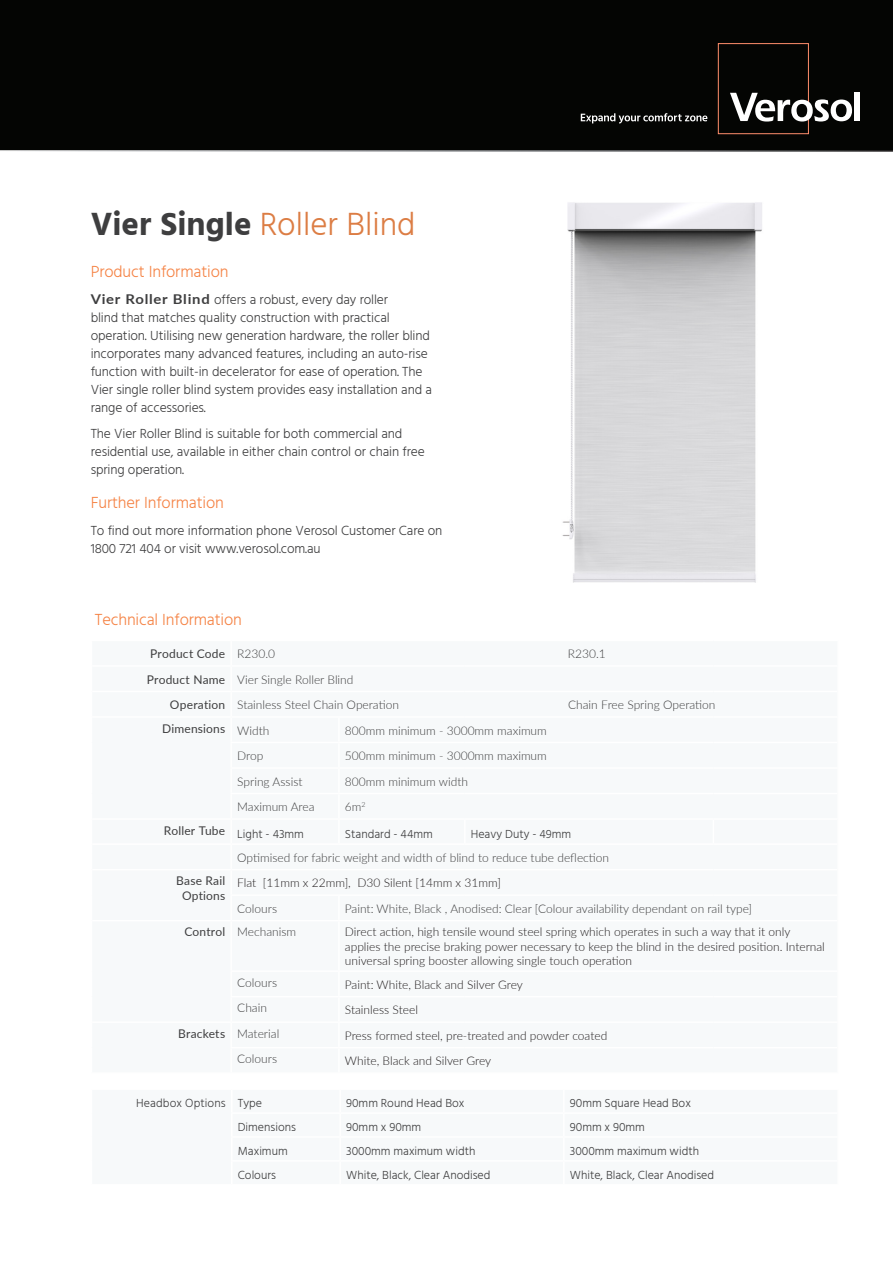
<style>
.page{position:relative;width:893px;height:1263px;background:#fff}
.page>*{position:absolute;margin:0;border:0;box-sizing:border-box;transform-origin:0 0}
.bodycopy{font:300 33px "Hind";color:#dc7d44}
.Section_head{font:300 16.5px "Hind";letter-spacing:-.01em;color:#f58345}
.Section_head-2{font:300 13.5px/18px "Hind";letter-spacing:-.01em;color:#3e3e3f}
.t1{font:300 12px "Lato";color:#3e3e3f}
.t2{font:300 12px/14.4px "Lato";color:#231f20}
.Paragraph_Style_1{font:300 12px "Hind";color:#3e3e3f}
.Paragraph_Style_1-2{font:12px "Lato";letter-spacing:.015em;color:#3e3e3f}
.s1{font-weight:700;color:#3e3e3f}
.s2{font-family:"Lato";font-weight:700}
</style>
<div class="page">
<div style="left:0;top:0;width:893px;height:152px;background:#040503"></div>
<div style="left:718px;top:43px;width:91px;height:91px;border:1px solid #ff8e6c"></div>
<svg style="left:581px;top:68px;width:271px;height:55px;background:#232322"></svg>
<div style="left:854px;top:93px;width:6px;height:28px;background:#fff"></div>
<img style="left:562px;top:202px;width:200px;height:381px">
<p class="bodycopy" style="left:91px;top:203px;width:326px"><span class="s1">Vier Single</span> Roller Blind</p>
<p class="Section_head" style="left:91px;top:261px;width:139px">Product Information</p>
<p class="Section_head-2" style="left:91px;top:291px;width:343px"><span class="s2">Vier Roller Blind</span> offers a robust, every day roller<br>blind that matches quality construction with practical operation. Utilising new generation hardware, the roller blind incorporates many advanced features, including an auto-rise function with built-in decelerator for ease of operation. The Vier single roller blind system provides easy installation and a range of accessories.</p>
<p class="Section_head-2" style="left:91px;top:426px;width:335px">The Vier Roller Blind is suitable for both commercial and residential use, available in either chain control or chain free spring operation.</p>
<p class="Section_head" style="left:91px;top:492px;width:135px">Further Information</p>
<p class="Section_head-2" style="left:91px;top:522px;width:353px">To find out more information phone Verosol Customer Care on<br>1800 721 404 or visit www.verosol.com.au</p>
<p class="Section_head" style="left:95px;top:609px;width:148px">Technical Information</p>
<p class="Paragraph_Style_1-2" style="left:150px;top:645px;width:76px">Product Code</p>
<p class="t1" style="left:237px;top:645px;width:39px">R230.0</p>
<p class="t1" style="left:568px;top:645px;width:39px">R230.1</p>
<p class="Paragraph_Style_1-2" style="left:147px;top:670px;width:80px">Product Name</p>
<p class="t1" style="left:237px;top:671px;width:118px">Vier Single Roller Blind</p>
<p class="Paragraph_Style_1-2" style="left:170px;top:696px;width:57px">Operation</p>
<p class="t1" style="left:237px;top:696px;width:163px">Stainless Steel Chain Operation</p>
<p class="t1" style="left:568px;top:696px;width:149px">Chain Free Spring Operation</p>
<p class="Paragraph_Style_1-2" style="left:162px;top:720px;width:65px">Dimensions</p>
<p class="t1" style="left:237px;top:722px;width:34px">Width</p>
<p class="t1" style="left:345px;top:722px;width:203px">800mm minimum - 3000mm maximum</p>
<p class="t1" style="left:237px;top:747px;width:28px">Drop</p>
<p class="t1" style="left:345px;top:747px;width:203px">500mm minimum - 3000mm maximum</p>
<p class="t1" style="left:237px;top:773px;width:67px">Spring Assist</p>
<p class="t1" style="left:345px;top:773px;width:125px">800mm minimum width</p>
<p class="t1" style="left:237px;top:798px;width:79px">Maximum Area</p>
<p class="t1" style="left:345px;top:798px;width:22px">6m<sup>2</sup></p>
<p class="Paragraph_Style_1-2" style="left:164px;top:822px;width:63px">Roller Tube</p>
<p class="Paragraph_Style_1" style="left:237px;top:826px;width:68px">Light - 43mm</p>
<p class="Paragraph_Style_1" style="left:345px;top:826px;width:89px">Standard - 44mm</p>
<p class="Paragraph_Style_1" style="left:471px;top:826px;width:102px">Heavy Duty - 49mm</p>
<p class="t1" style="left:237px;top:849px;width:373px">Optimised for fabric weight and width of blind to reduce tube deflection</p>
<p class="Paragraph_Style_1-2" style="left:176px;top:872px;width:50px">Base Rail</p>
<p class="Paragraph_Style_1-2" style="left:182px;top:887px;width:45px">Options</p>
<p class="t2" style="left:237px;top:875px;width:265px">Flat [11mm x 22mm], D30 Silent [14mm x 31mm]</p>
<p class="t1" style="left:237px;top:900px;width:41px">Colours</p>
<p class="t1" style="left:345px;top:900px;width:409px">Paint: White, Black , Anodised: Clear [Colour availability dependant on rail type]</p>
<p class="Paragraph_Style_1-2" style="left:184px;top:923px;width:42px">Control</p>
<p class="t1" style="left:237px;top:924px;width:61px">Mechanism</p>
<p class="t2" style="left:345px;top:924px;width:482px">Direct action, high tensile wound steel spring which operates in such a way that it only applies the precise braking power necessary to keep the blind in the desired position. Internal universal spring booster allowing single touch operation</p>
<p class="t1" style="left:237px;top:974px;width:41px">Colours</p>
<p class="t2" style="left:345px;top:977px;width:179px">Paint: White, Black and Silver Grey</p>
<p class="t1" style="left:237px;top:1000px;width:31px">Chain</p>
<p class="t2" style="left:345px;top:1002px;width:75px">Stainless Steel</p>
<p class="Paragraph_Style_1-2" style="left:178px;top:1025px;width:49px">Brackets</p>
<p class="t1" style="left:237px;top:1025px;width:44px">Material</p>
<p class="t2" style="left:345px;top:1028px;width:264px">Press formed steel, pre-treated and powder coated</p>
<p class="t1" style="left:237px;top:1051px;width:41px">Colours</p>
<p class="t2" style="left:345px;top:1053px;width:148px">White, Black and Silver Grey</p>
<p class="Paragraph_Style_1" style="left:136px;top:1095px;width:91px">Headbox Options</p>
<p class="Paragraph_Style_1" style="left:238px;top:1095px;width:26px">Type</p>
<p class="Paragraph_Style_1" style="left:346px;top:1095px;width:120px">90mm Round Head Box</p>
<p class="Paragraph_Style_1" style="left:570px;top:1095px;width:123px">90mm Square Head Box</p>
<p class="Paragraph_Style_1" style="left:238px;top:1119px;width:60px">Dimensions</p>
<p class="Paragraph_Style_1" style="left:346px;top:1119px;width:77px">90mm x 90mm</p>
<p class="Paragraph_Style_1" style="left:570px;top:1119px;width:77px">90mm x 90mm</p>
<p class="Paragraph_Style_1" style="left:238px;top:1143px;width:51px">Maximum</p>
<p class="Paragraph_Style_1" style="left:346px;top:1143px;width:131px">3000mm maximum width</p>
<p class="Paragraph_Style_1" style="left:570px;top:1143px;width:131px">3000mm maximum width</p>
<p class="Paragraph_Style_1" style="left:238px;top:1167px;width:40px">Colours</p>
<p class="Paragraph_Style_1" style="left:346px;top:1167px;width:146px">White, Black, Clear Anodised</p>
<p class="Paragraph_Style_1" style="left:570px;top:1167px;width:146px">White, Black, Clear Anodised</p>
</div>
